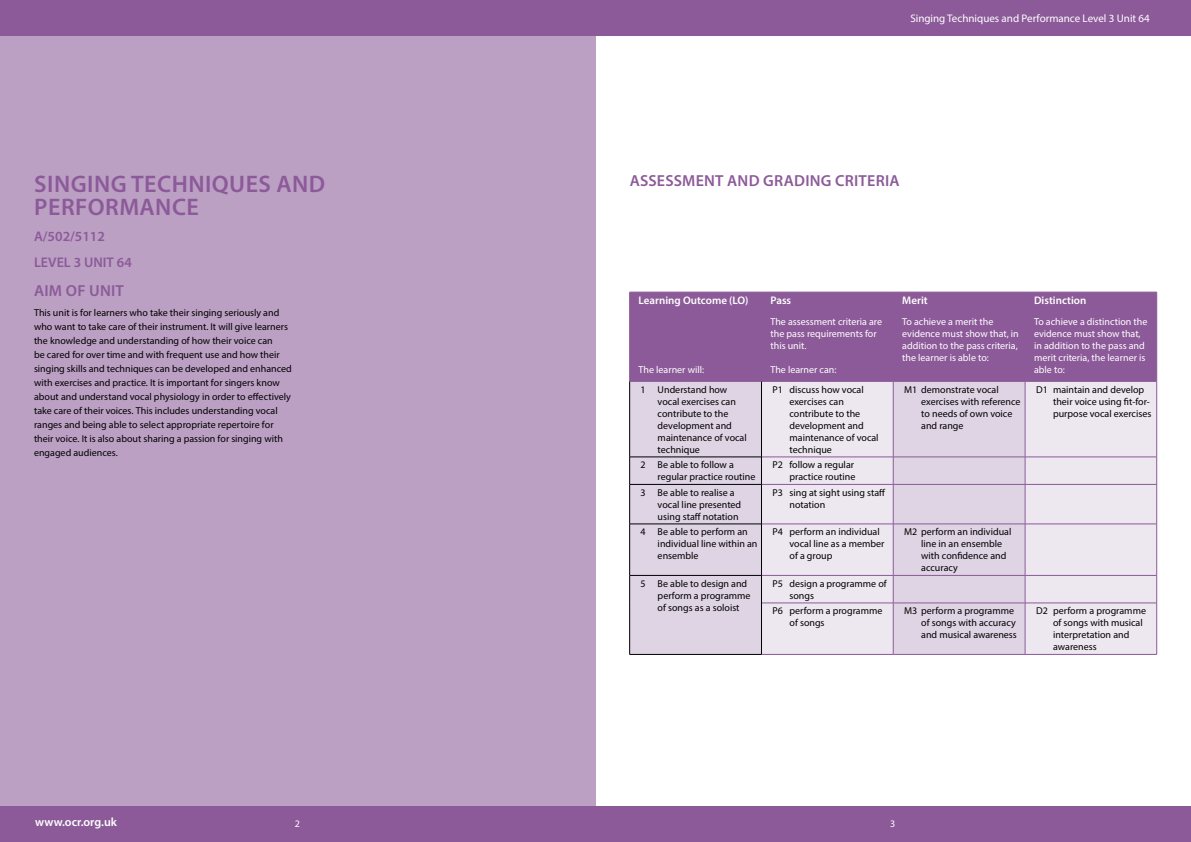
<style>
.page{position:relative;width:1191px;height:842px;background:#fff}
.page>*{position:absolute;margin:0;border:0;box-sizing:border-box;transform-origin:0 0}
.t1{font:600 24px/23px "Myriad Pro";letter-spacing:.02em;color:#8c5a99}
.t2{font:600 16px "Myriad Pro";letter-spacing:.015em;color:#8c5a99}
.t3{font:600 14px/25.6px "Myriad Pro";color:#8c5a99}
.t4{font:600 12px "Myriad Pro";color:#fff}
.t5{font:11px "Myriad Pro";color:#fff}
.t6{font:600 11px "Myriad Pro";color:#fff}
.t7{font:10px/12px "Myriad Pro";color:#000}
.t8{font:10px/12px "Myriad Pro";color:#fff}
</style>
<div class="page">
<div style="left:0;top:806px;width:595px;height:36px;background:#8c5a99"></div>
<div style="left:0;top:0;width:595px;height:36px;background:#8c5a99"></div>
<div style="left:595px;top:806px;width:596px;height:36px;background:#8c5a99"></div>
<div style="left:595px;top:0;width:596px;height:36px;background:#8c5a99"></div>
<div style="left:0;top:36px;width:595px;height:770px;background:#bba0c4"></div>
<div style="left:630px;top:293px;width:526px;height:88px;background:#8c5a99"></div>
<div style="left:630px;top:382px;width:131px;height:272px;background:#dfd4e4"></div>
<svg style="left:762px;top:382px;width:394px;height:272px;background:#e7dfeb"></svg>
<hr style="left:629px;top:292px;width:132px;height:1px;background:#8c5a99">
<hr style="left:629px;top:292px;width:1px;height:89px;background:#8c5a99">
<hr style="left:761px;top:292px;width:132px;height:1px;background:#8c5a99">
<hr style="left:761px;top:292px;width:1px;height:89px;background:#8c5a99">
<hr style="left:893px;top:292px;width:132px;height:1px;background:#8c5a99">
<hr style="left:893px;top:292px;width:1px;height:89px;background:#8c5a99">
<hr style="left:1025px;top:292px;width:131px;height:1px;background:#8c5a99">
<hr style="left:1025px;top:292px;width:1px;height:89px;background:#8c5a99">
<hr style="left:1156px;top:292px;width:1px;height:89px;background:#8c5a99">
<hr style="left:629px;top:381px;width:132px;height:1px;background:#8c5a99">
<hr style="left:761px;top:381px;width:132px;height:1px;background:#8c5a99">
<hr style="left:893px;top:381px;width:132px;height:1px;background:#8c5a99">
<hr style="left:1025px;top:381px;width:131px;height:1px;background:#8c5a99">
<hr style="left:893px;top:381px;width:1px;height:76px;background:#8c5a99">
<hr style="left:1025px;top:381px;width:1px;height:76px;background:#8c5a99">
<hr style="left:1156px;top:381px;width:1px;height:76px;background:#8c5a99">
<hr style="left:761px;top:457px;width:132px;height:1px;background:#8c5a99">
<hr style="left:893px;top:457px;width:132px;height:1px;background:#8c5a99">
<svg style="left:893px;top:457px;width:1px;height:27px"></svg>
<hr style="left:1025px;top:457px;width:131px;height:1px;background:#8c5a99">
<svg style="left:1025px;top:457px;width:1px;height:27px"></svg>
<svg style="left:1156px;top:457px;width:1px;height:27px"></svg>
<hr style="left:761px;top:484px;width:132px;height:1px;background:#8c5a99">
<hr style="left:893px;top:484px;width:132px;height:1px;background:#8c5a99">
<hr style="left:893px;top:484px;width:1px;height:40px;background:#8c5a99">
<hr style="left:1025px;top:484px;width:131px;height:1px;background:#8c5a99">
<hr style="left:1025px;top:484px;width:1px;height:40px;background:#8c5a99">
<hr style="left:1156px;top:484px;width:1px;height:40px;background:#8c5a99">
<hr style="left:761px;top:524px;width:132px;height:1px;background:#8c5a99">
<hr style="left:893px;top:524px;width:132px;height:1px;background:#8c5a99">
<hr style="left:893px;top:524px;width:1px;height:51px;background:#8c5a99">
<hr style="left:1025px;top:524px;width:131px;height:1px;background:#8c5a99">
<hr style="left:1025px;top:524px;width:1px;height:51px;background:#8c5a99">
<hr style="left:1156px;top:524px;width:1px;height:51px;background:#8c5a99">
<hr style="left:761px;top:575px;width:132px;height:1px;background:#8c5a99">
<hr style="left:893px;top:575px;width:132px;height:1px;background:#8c5a99">
<svg style="left:893px;top:575px;width:1px;height:28px"></svg>
<hr style="left:1025px;top:575px;width:131px;height:1px;background:#8c5a99">
<svg style="left:1025px;top:575px;width:1px;height:28px"></svg>
<svg style="left:1156px;top:575px;width:1px;height:28px"></svg>
<hr style="left:761px;top:603px;width:132px;height:1px;background:#8c5a99">
<hr style="left:893px;top:603px;width:132px;height:1px;background:#8c5a99">
<hr style="left:893px;top:603px;width:1px;height:51px;background:#8c5a99">
<hr style="left:1025px;top:603px;width:131px;height:1px;background:#8c5a99">
<hr style="left:1025px;top:603px;width:1px;height:51px;background:#8c5a99">
<hr style="left:1156px;top:603px;width:1px;height:51px;background:#8c5a99">
<hr style="left:761px;top:654px;width:132px;height:1px;background:#8c5a99">
<hr style="left:893px;top:654px;width:132px;height:1px;background:#8c5a99">
<hr style="left:1025px;top:654px;width:131px;height:1px;background:#8c5a99">
<hr style="left:629px;top:381px;width:1px;height:76px;background:#000">
<hr style="left:761px;top:381px;width:1px;height:76px;background:#000">
<hr style="left:629px;top:457px;width:132px;height:1px;background:#000">
<svg style="left:629px;top:457px;width:1px;height:27px"></svg>
<svg style="left:761px;top:457px;width:1px;height:27px"></svg>
<hr style="left:629px;top:484px;width:132px;height:1px;background:#000">
<hr style="left:629px;top:484px;width:1px;height:40px;background:#000">
<hr style="left:761px;top:484px;width:1px;height:40px;background:#000">
<hr style="left:629px;top:524px;width:132px;height:1px;background:#000">
<hr style="left:629px;top:524px;width:1px;height:51px;background:#000">
<hr style="left:761px;top:524px;width:1px;height:51px;background:#000">
<hr style="left:629px;top:575px;width:132px;height:1px;background:#000">
<svg style="left:629px;top:575px;width:1px;height:28px"></svg>
<svg style="left:761px;top:575px;width:1px;height:28px"></svg>
<hr style="left:629px;top:603px;width:1px;height:51px;background:#000">
<hr style="left:761px;top:603px;width:1px;height:51px;background:#000">
<hr style="left:629px;top:654px;width:132px;height:1px;background:#000">
<h1 class="t1" style="left:34px;top:172px;width:292px">Singing techniques and performance</h1>
<h3 class="t3" style="left:34px;top:223px;width:72px">A/502/5112<br>LEVEL 3 UNIT</h3>
<h3 class="t3" style="left:117px;top:249px;width:17px">64</h3>
<h2 class="t2" style="left:34px;top:281px;width:91px">Aim of unit</h2>
<p class="t7" style="left:34px;top:305px;width:259px;line-height:14px">This unit is for learners who take their singing seriously and who want to take care of their instrument. It will give learners the knowledge and understanding of how their voice can<br>be cared for over time and with frequent use and how their singing skills and techniques can be developed and enhanced with exercises and practice. It is important for singers know about and understand vocal physiology in order to effectively take care of their voices. This includes understanding vocal ranges and being able to select appropriate repertoire for their voice. It is also about sharing a passion for singing with engaged audiences.</p>
<p class="t5" style="left:910px;top:11px;width:241px">Singing Techniques and Performance Level 3 Unit 64</p>
<h2 class="t2" style="left:629px;top:171px;width:64px">ASSESSMENT</h2>
<h2 class="t2" style="left:727px;top:171px;width:12px">AND</h2>
<h2 class="t2" style="left:763px;top:171px;width:11px">GRADING</h2>
<h2 class="t2" style="left:835px;top:171px;width:9px">CRITERIA</h2>
<p class="t6" style="left:638px;top:294px;width:111px">Learning Outcome (LO)</p>
<p class="t8" style="left:638px;top:363px;width:67px">The learner will:</p>
<p class="t6" style="left:770px;top:294px;width:22px">Pass</p>
<p class="t8" style="left:770px;top:315px;width:113px">The assessment criteria are the pass requirements for this unit.</p>
<p class="t8" style="left:770px;top:363px;width:67px">The learner can:</p>
<p class="t6" style="left:902px;top:294px;width:27px">Merit</p>
<p class="t8" style="left:902px;top:315px;width:118px">To achieve a merit the evidence must show that, in addition to the pass criteria, the learner is able to:</p>
<p class="t6" style="left:1034px;top:294px;width:54px">Distinction</p>
<p class="t8" style="left:1034px;top:315px;width:115px">To achieve a distinction the evidence must show that, in addition to the pass and merit criteria, the learner is able to:</p>
<p class="t7" style="left:657px;top:383px;width:91px;text-indent:-17px">1 Understand how vocal exercises can contribute to the development and maintenance of vocal technique</p>
<p class="t7" style="left:789px;top:383px;width:91px;text-indent:-17px">P1 discuss how vocal exercises can contribute to the development and maintenance of vocal technique</p>
<p class="t7" style="left:921px;top:383px;width:101px;text-indent:-17px">M1 demonstrate vocal exercises with reference to needs of own voice and range</p>
<p class="t7" style="left:1053px;top:383px;width:100px;text-indent:-17px">D1 maintain and develop their voice using fit-for&shy;purpose vocal exercises</p>
<p class="t7" style="left:657px;top:459px;width:99px;text-indent:-17px">2 Be able to follow a regular practice routine</p>
<p class="t7" style="left:772px;top:459px;width:84px;text-align:right">P2 follow a regular practice routine</p>
<p class="t7" style="left:657px;top:486px;width:85px;text-indent:-17px">3 Be able to realise a vocal line presented using staff notation</p>
<p class="t7" style="left:789px;top:486px;width:97px;text-indent:-17px">P3 sing at sight using staff notation</p>
<p class="t7" style="left:657px;top:526px;width:101px;text-indent:-17px">4 Be able to perform an individual line within an ensemble</p>
<p class="t7" style="left:789px;top:526px;width:96px;text-indent:-17px">P4 perform an individual vocal line as a member of a group</p>
<p class="t7" style="left:921px;top:526px;width:92px;text-indent:-17px">M2 perform an individual line in an ensemble with confidence and accuracy</p>
<p class="t7" style="left:657px;top:577px;width:94px;text-indent:-17px">5 Be able to design and perform a programme of songs as a soloist</p>
<p class="t7" style="left:789px;top:577px;width:99px;text-indent:-17px">P5 design a programme of songs</p>
<p class="t7" style="left:789px;top:605px;width:94px;text-indent:-17px">P6 perform a programme of songs</p>
<p class="t7" style="left:921px;top:605px;width:97px;text-indent:-17px">M3 perform a programme of songs with accuracy and musical awareness</p>
<p class="t7" style="left:1053px;top:605px;width:94px;text-indent:-17px">D2 perform a programme of songs with musical interpretation and awareness</p>
<p class="t4" style="left:35px;top:815px;width:83px">www.ocr.org.uk</p>
<p class="t8" style="left:295px;top:817px;width:7px">2</p>
<p class="t8" style="left:890px;top:817px;width:7px">3</p>
</div>
